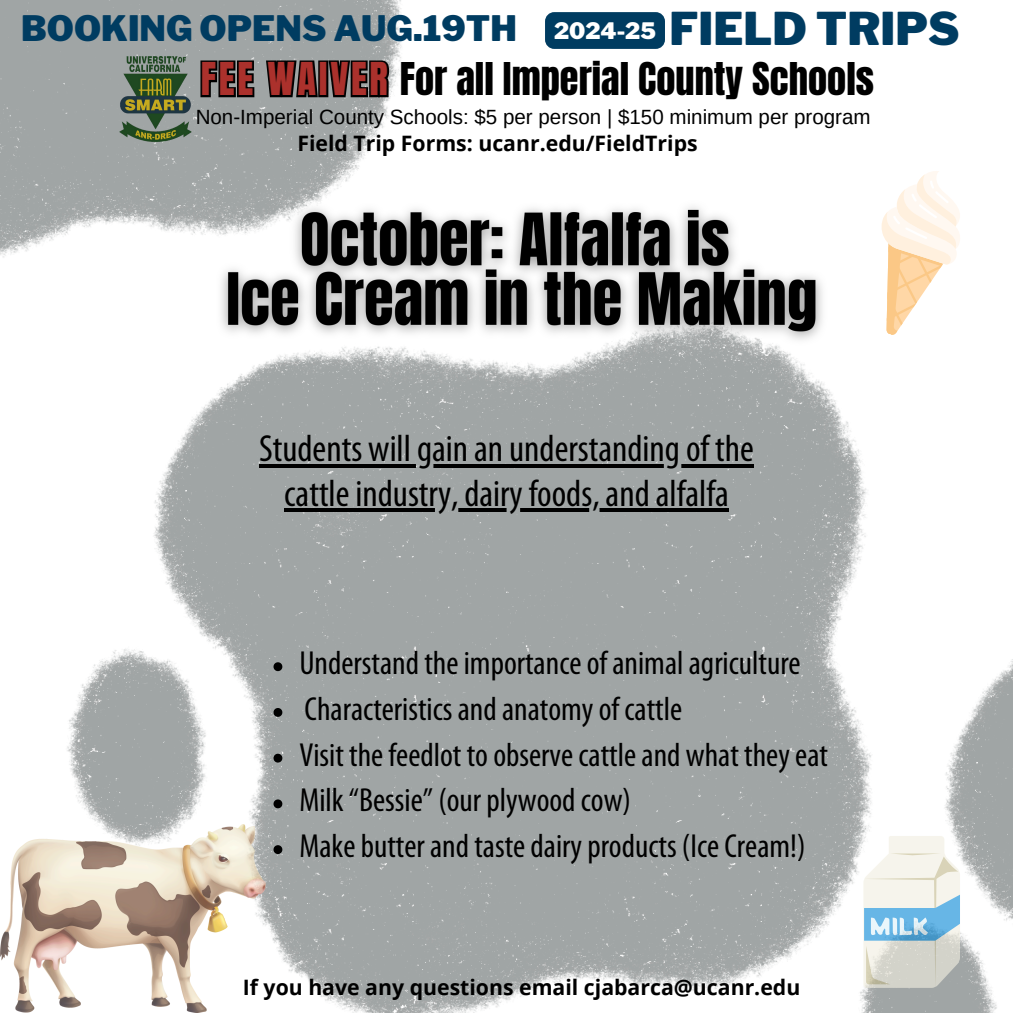
<style>
.page{position:relative;width:1013px;height:1013px;background:#fff}
.page>*{position:absolute;margin:0;border:0;box-sizing:border-box;transform-origin:0 0}
.t1{font:900 44.88px "Libre Franklin";color:#003c61}
.t2{font:38.38px "Anton";color:#000}
.t3{font:condensed 37.88px "Myriad Pro";color:#000}
.t4{font:900 34.75px "Libre Franklin";color:#003c61}
.t5{font:condensed 33.38px "Myriad Pro";color:#000}
.t6{font:900 22.5px "Libre Franklin";color:#fff}
.t7{font:700 21.25px "Open Sans";color:#000}
.t8{font:20.5px "Arimo";color:#000}
.s1{font-size:38.5px;color:rgb(0 0 0/0)}
</style>
<div class="page">
<img style="left:67px;top:355px;width:800px;height:657px">
<img style="left:0;top:0;width:402px;height:258px">
<img style="left:856px;top:591px;width:156px;height:421px">
<img style="left:119px;top:56px;width:72px;height:86px">
<svg style="left:863px;top:836px;width:97px;height:151px;background:#d1dee0"></svg>
<img style="left:0;top:824px;width:265px;height:188px">
<svg style="left:881px;top:171px;width:79px;height:164px"></svg>
<svg style="left:273px;top:662px;width:9px;height:9px"></svg>
<svg style="left:273px;top:708px;width:9px;height:9px"></svg>
<svg style="left:273px;top:753px;width:9px;height:9px"></svg>
<svg style="left:273px;top:799px;width:9px;height:9px"></svg>
<svg style="left:273px;top:845px;width:9px;height:9px"></svg>
<img style="left:206px;top:194px;width:617px;height:161px">
<svg style="left:259px;top:463px;width:494px;height:4px;background:#303232"></svg>
<hr style="left:284px;top:508px;width:444px;height:4px;background:#000">
<div style="left:545px;top:12px;width:120px;height:37px;background:#003c61;border-radius:9px"></div>
<svg style="left:199px;top:43px;width:192px;height:84px;background:#787c7c"></svg>
<p class="t4" style="left:21px;top:8px;width:497px">BOOKING OPENS AUG.19TH</p>
<p class="t6" style="left:554px;top:17px;width:103px">2024-25</p>
<p class="t1" style="left:669px;top:2px;width:292px">FIELD TRIPS</p>
<p class="t2" style="left:201px;top:52px;width:674px"><span class="s1">FEE WAIVER</span> For all Imperial County Schools</p>
<p class="t8" style="left:196px;top:105px;width:676px">Non-Imperial County Schools: $5 per person | $150 minimum per program</p>
<h5 class="t7" style="left:297px;top:128px;width:402px">Field Trip Forms: ucanr.edu/FieldTrips</h5>
<p class="t3" style="left:259px;top:433px;width:496px">Students will gain an understanding of the</p>
<p class="t3" style="left:284px;top:477px;width:446px">cattle industry, dairy foods, and alfalfa</p>
<h3 class="t5" style="left:299px;top:649px;width:503px">Understand the importance of animal agriculture</h3>
<h5 class="t5" style="left:304px;top:694px;width:379px">Characteristics and anatomy of cattle</h5>
<h4 class="t5" style="left:299px;top:740px;width:530px">Visit the feedlot to observe cattle and what they eat</h4>
<p class="t5" style="left:299px;top:786px;width:333px">Milk “Bessie” (our plywood cow)</p>
<p class="t5" style="left:299px;top:832px;width:507px">Make butter and taste dairy products (Ice Cream!)</p>
<p class="t7" style="left:243px;top:971px;width:559px">If you have any questions email cjabarca@ucanr.edu</p>
</div>
